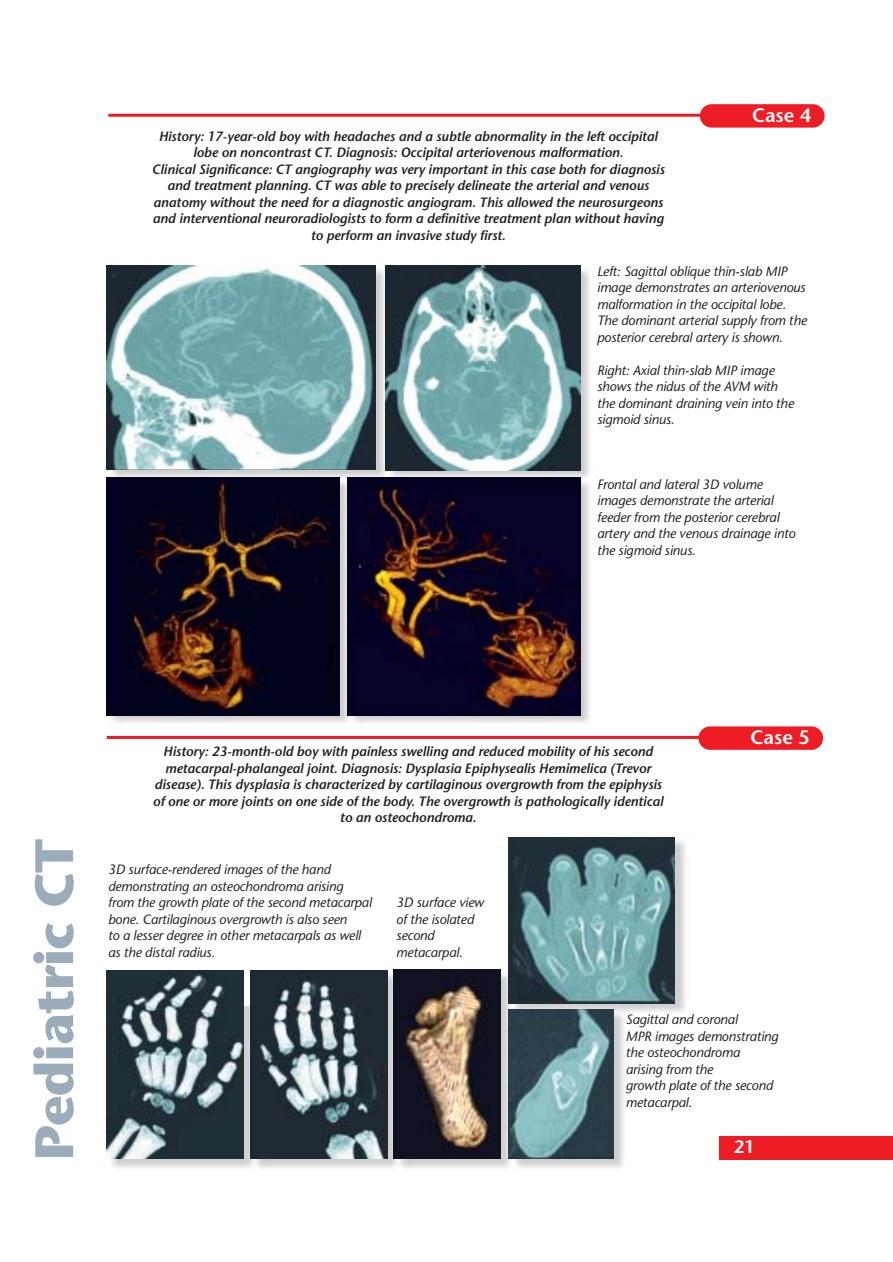
<style>
.page{position:relative;width:893px;height:1262px;background:#fff}
.page>*{position:absolute;margin:0;border:0;box-sizing:border-box;transform-origin:0 0}
.t1{font:700 54px "Stone Sans";letter-spacing:-.02em;color:#9badbb}
.t2{font:600 19.5px "Stone Sans";color:#fff}
.t3{font:600 18px "Stone Sans";color:#fff}
.t4{font:italic 600 13.5px/16.5px "Stone Sans";letter-spacing:-.005em;color:#231f1f;text-align:center}
.t5{font:italic 13.5px/16.5px "Stone Sans";letter-spacing:-.01em;color:#231f1f}
</style>
<div class="page">
<img style="left:106px;top:837px;width:579px;height:332px">
<img style="left:106px;top:265px;width:484px;height:458px">
<div style="left:107px;top:863px;width:271px;height:142px;background:#fff"></div>
<div style="left:719px;top:1136px;width:173px;height:23px;background:#ee1c24"></div>
<hr style="left:107px;top:736px;width:699px;height:3px;background:#ee1c24">
<div style="left:698px;top:726px;width:125px;height:24px;background:#ee1c24;border-radius:12px"></div>
<hr style="left:108px;top:114px;width:699px;height:3px;background:#ee1c24">
<div style="left:700px;top:104px;width:124px;height:24px;background:#ee1c24;border-radius:12px"></div>
<img style="left:107px;top:266px;width:268px;height:204px">
<img style="left:107px;top:477px;width:232px;height:238px">
<img style="left:508px;top:837px;width:166px;height:166px">
<img style="left:509px;top:1009px;width:104px;height:149px">
<img style="left:394px;top:969px;width:106px;height:189px">
<img style="left:347px;top:477px;width:233px;height:238px">
<img style="left:385px;top:266px;width:195px;height:204px">
<img style="left:107px;top:970px;width:137px;height:188px">
<img style="left:250px;top:970px;width:137px;height:188px">
<p class="t4" style="left:152px;top:129px;width:514px">History: 17-year-old boy with headaches and a subtle abnormality in the left occipital lobe on noncontrast CT. Diagnosis: Occipital arteriovenous malformation.<br>Clinical Significance: CT angiography was very important in this case both for diagnosis and treatment planning. CT was able to precisely delineate the arterial and venous anatomy without the need for a diagnostic angiogram. This allowed the neurosurgeons and interventional neuroradiologists to form a definitive treatment plan without having to perform an invasive study first.</p>
<h2 class="t2" style="left:752px;top:107px;width:61px">Case 4</h2>
<p class="t5" style="left:597px;top:264px;width:211px">Left: Sagittal oblique thin-slab MIP image demonstrates an arteriovenous malformation in the occipital lobe.<br>The dominant arterial supply from the posterior cerebral artery is shown.</p>
<p class="t5" style="left:597px;top:363px;width:198px">Right: Axial thin-slab MIP image shows the nidus of the AVM with the dominant draining vein into the sigmoid sinus.</p>
<p class="t5" style="left:597px;top:477px;width:200px">Frontal and lateral 3D volume images demonstrate the arterial feeder from the posterior cerebral artery and the venous drainage into the sigmoid sinus.</p>
<h1 class="t1" style="left:33px;top:1160px;width:323px;rotate:-90deg">Pediatric CT</h1>
<p class="t4" style="left:153px;top:744px;width:512px">History: 23-month-old boy with painless swelling and reduced mobility of his second metacarpal-phalangeal joint. Diagnosis: Dysplasia Epiphysealis Hemimelica (Trevor disease). This dysplasia is characterized by cartilaginous overgrowth from the epiphysis of one or more joints on one side of the body. The overgrowth is pathologically identical to an osteochondroma.</p>
<p class="t5" style="left:108px;top:862px;width:265px">3D surface-rendered images of the hand demonstrating an osteochondroma arising from the growth plate of the second metacarpal bone. Cartilaginous overgrowth is also seen<br>to a lesser degree in other metacarpals as well as the distal radius.</p>
<p class="t5" style="left:396px;top:895px;width:89px">3D surface view of the isolated second metacarpal.</p>
<h2 class="t2" style="left:750px;top:729px;width:61px">Case 5</h2>
<p class="t5" style="left:625px;top:1012px;width:154px">Sagittal and coronal<br>MPR images demonstrating the osteochondroma arising from the<br>growth plate of the second metacarpal.</p>
<h3 class="t3" style="left:733px;top:1140px;width:22px">21</h3>
</div>
